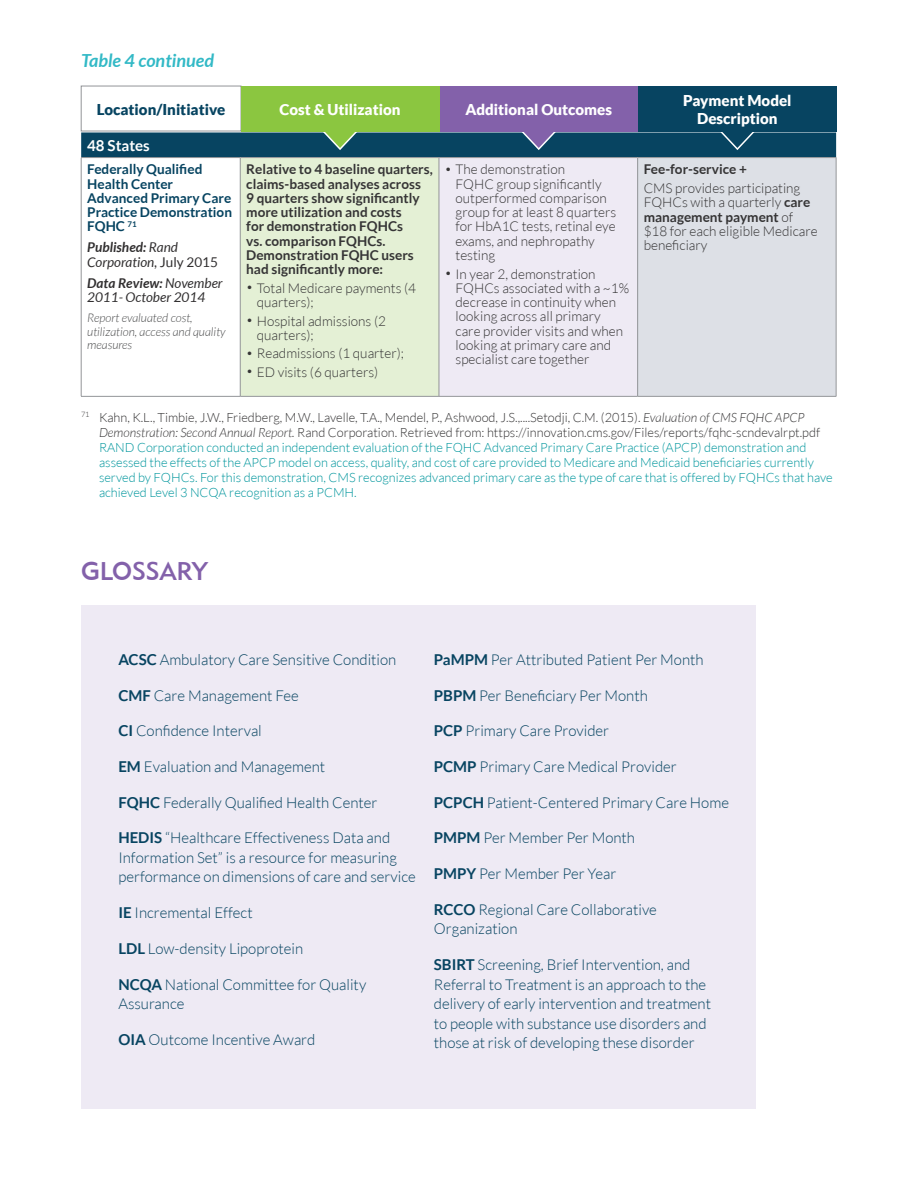
<style>
.page{position:relative;width:918px;height:1188px;background:#fff}
.page>*{position:absolute;margin:0;border:0;box-sizing:border-box;transform-origin:0 0}
.t1{font:25.5px "Geometric 415 BT Medium A";color:#8361aa}
.t2{font:italic 700 18px "Lato";color:#32b9c6}
.t3{font:300 15px/19.5px "Lato";color:#074461}
.t4{font:900 15px/18px "Lato";color:#fff;text-align:center}
.t5{font:900 15px "Lato";color:#074461}
.t6{font:700 15px "Lato";color:#fff}
.t7{font:300 13.5px/14.2px "Lato";color:#363536}
.t8{font:700 13.5px/14.2px "Lato";color:#363536}
.t9{font:700 13.5px/14.2px "Lato";color:#074461}
.t10{font:italic 13.5px/14.2px "Lato";color:#312f30}
.t11{font:300 12.75px/15px "Lato";color:#00969d}
.t12{font:italic 300 12px/13.5px "Lato";color:#4b4c4d}
.s1{font-weight:700}
.s2{font-style:normal}
.s3{font-size:12px}
.s4{color:#363536}
.s5{font-style:italic;color:#363536}
</style>
<div class="page">
<div style="left:240px;top:158px;width:199px;height:238px;background:#e4f0d5"></div>
<div style="left:439px;top:158px;width:199px;height:238px;background:#eeeaf4"></div>
<div style="left:638px;top:158px;width:198px;height:238px;background:#dde0e6"></div>
<hr style="left:439px;top:158px;width:1px;height:238px;background:#939598">
<hr style="left:240px;top:158px;width:1px;height:238px;background:#939598">
<hr style="left:637px;top:158px;width:1px;height:238px;background:#939598">
<hr style="left:81px;top:396px;width:159px;height:1px;background:#939598">
<hr style="left:240px;top:396px;width:199px;height:1px;background:#939598">
<hr style="left:439px;top:396px;width:199px;height:1px;background:#939598">
<hr style="left:638px;top:396px;width:198px;height:1px;background:#939598">
<hr style="left:81px;top:158px;width:1px;height:238px;background:#939598">
<hr style="left:836px;top:158px;width:1px;height:238px;background:#939598">
<div style="left:81px;top:86px;width:160px;height:45px;border:1px solid #939598"></div>
<svg style="left:81px;top:128px;width:755px;height:30px;background:#1e546c"></svg>
<div style="left:638px;top:86px;width:199px;height:45px;background:#074461"></div>
<div style="left:439px;top:86px;width:199px;height:45px;background:#8361aa"></div>
<div style="left:241px;top:86px;width:198px;height:45px;background:#8bc640"></div>
<div style="left:81px;top:605px;width:675px;height:503px;background:#eeeaf4"></div>
<p class="t2" style="left:81px;top:51px;width:135px">Table 4 continued</p>
<p class="t5" style="left:97px;top:100px;width:130px">Location/Initiative</p>
<p class="t4" style="left:683px;top:91px;width:110px">Payment Model<br>Description</p>
<p class="t4" style="left:280px;top:100px;width:123px">Cost &amp; Utilization</p>
<p class="t4" style="left:465px;top:100px;width:148px">Additional Outcomes</p>
<p class="t6" style="left:87px;top:137px;width:64px">48 States</p>
<p class="t9" style="left:87px;top:162px;width:146px">Federally Qualified<br>Health Center<br>Advanced Primary Care<br>Practice Demonstration<br>FQHC <sup>71</sup></p>
<p class="t10" style="left:87px;top:241px;width:132px"><span class="s1">Published:</span> Rand<br>Corporation, <span class="s2">July 2015</span></p>
<p class="t10" style="left:87px;top:276px;width:137px"><span class="s1">Data Review:</span> November<br>2011- October 2014</p>
<p class="t12" style="left:87px;top:312px;width:140px">Report evaluated cost, utilization, access and quality measures</p>
<p class="t8" style="left:246px;top:162px;width:188px">Relative to 4 baseline quarters, claims-based analyses across<br>9 quarters show significantly more utilization and costs<br>for demonstration FQHCs<br>vs. comparison FQHCs.<br>Demonstration FQHC users had significantly more:</p>
<p class="t7" style="left:257px;top:281px;width:161px;text-indent:-11px"><span class="s3">•</span> Total Medicare payments (4 quarters);</p>
<p class="t7" style="left:257px;top:314px;width:131px;text-indent:-11px"><span class="s3">•</span> Hospital admissions (2 quarters);</p>
<p class="t7" style="left:246px;top:346px;width:159px"><span class="s3">•</span> Readmissions (1 quarter);</p>
<p class="t7" style="left:246px;top:365px;width:134px"><span class="s3">•</span> ED visits (6 quarters)</p>
<p class="t7" style="left:456px;top:163px;width:162px;text-indent:-11px"><span class="s3">•</span> The demonstration<br>FQHC group significantly outperformed comparison group for at least 8 quarters for HbA1C tests, retinal eye exams, and nephropathy testing</p>
<p class="t7" style="left:456px;top:267px;width:175px;text-indent:-11px"><span class="s3">•</span> In year 2, demonstration<br>FQHCs associated with a ~1% decrease in continuity when looking across all primary care provider visits and when looking at primary care and specialist care together</p>
<p class="t8" style="left:644px;top:162px;width:105px">Fee-for-service +</p>
<p class="t7" style="left:644px;top:181px;width:176px">CMS provides participating<br>FQHCs with a quarterly <span class="s1">care management payment</span> of $18 for each eligible Medicare beneficiary</p>
<p class="t11" style="left:99px;top:410px;width:735px;text-indent:-18px"><sup>71</sup> <span class="s4">Kahn, K.L., Timbie, J.W., Friedberg, M.W., Lavelle, T.A., Mendel, P., Ashwood, J.S.,....Setodji, C.M. (2015).</span> <span class="s5">Evaluation of CMS FQHC APCP Demonstration: Second Annual Report.</span> <span class="s4">Rand Corporation. Retrieved from: https://innovation.cms.gov/Files/reports/fqhc-scndevalrpt.pdf </span>RAND Corporation conducted an independent evaluation of the FQHC Advanced Primary Care Practice (APCP) demonstration and assessed the effects of the APCP model on access, quality, and cost of care provided to Medicare and Medicaid beneficiaries currently served by FQHCs. For this demonstration, CMS recognizes advanced primary care as the type of care that is offered by FQHCs that have achieved Level 3 NCQA recognition as a PCMH.</p>
<h1 class="t1" style="left:81px;top:555px;width:128px">GLOSSARY</h1>
<p class="t3" style="left:118px;top:650px;width:279px"><span class="s1">ACSC</span> Ambulatory Care Sensitive Condition</p>
<p class="t3" style="left:118px;top:686px;width:182px"><span class="s1">CMF</span> Care Management Fee</p>
<p class="t3" style="left:118px;top:721px;width:145px"><span class="s1">CI</span> Confidence Interval</p>
<p class="t3" style="left:118px;top:757px;width:208px"><span class="s1">EM</span> Evaluation and Management</p>
<p class="t3" style="left:118px;top:793px;width:261px"><span class="s1">FQHC</span> Federally Qualified Health Center</p>
<p class="t3" style="left:118px;top:828px;width:299px"><span class="s1">HEDIS</span> “Healthcare Effectiveness Data and<br>Information Set” is a resource for measuring performance on dimensions of care and service</p>
<p class="t3" style="left:118px;top:903px;width:136px"><span class="s1">IE</span> Incremental Effect</p>
<p class="t3" style="left:118px;top:939px;width:186px"><span class="s1">LDL</span> Low-density Lipoprotein</p>
<p class="t3" style="left:118px;top:974px;width:249px"><span class="s1">NCQA</span> National Committee for Quality<br>Assurance</p>
<p class="t3" style="left:118px;top:1030px;width:199px"><span class="s1">OIA</span> Outcome Incentive Award</p>
<p class="t3" style="left:434px;top:650px;width:271px"><span class="s1">PaMPM</span> Per Attributed Patient Per Month</p>
<p class="t3" style="left:434px;top:686px;width:215px"><span class="s1">PBPM</span> Per Beneficiary Per Month</p>
<p class="t3" style="left:434px;top:721px;width:177px"><span class="s1">PCP</span> Primary Care Provider</p>
<p class="t3" style="left:434px;top:757px;width:244px"><span class="s1">PCMP</span> Primary Care Medical Provider</p>
<p class="t3" style="left:434px;top:793px;width:297px"><span class="s1">PCPCH</span> Patient-Centered Primary Care Home</p>
<p class="t3" style="left:434px;top:828px;width:203px"><span class="s1">PMPM</span> Per Member Per Month</p>
<p class="t3" style="left:434px;top:864px;width:184px"><span class="s1">PMPY</span> Per Member Per Year</p>
<p class="t3" style="left:434px;top:900px;width:225px"><span class="s1">RCCO</span> Regional Care Collaborative<br>Organization</p>
<p class="t3" style="left:434px;top:955px;width:279px"><span class="s1">SBIRT</span> Screening, Brief Intervention, and Referral to Treatment is an approach to the delivery of early intervention and treatment to people with substance use disorders and those at risk of developing these disorder</p>
</div>
